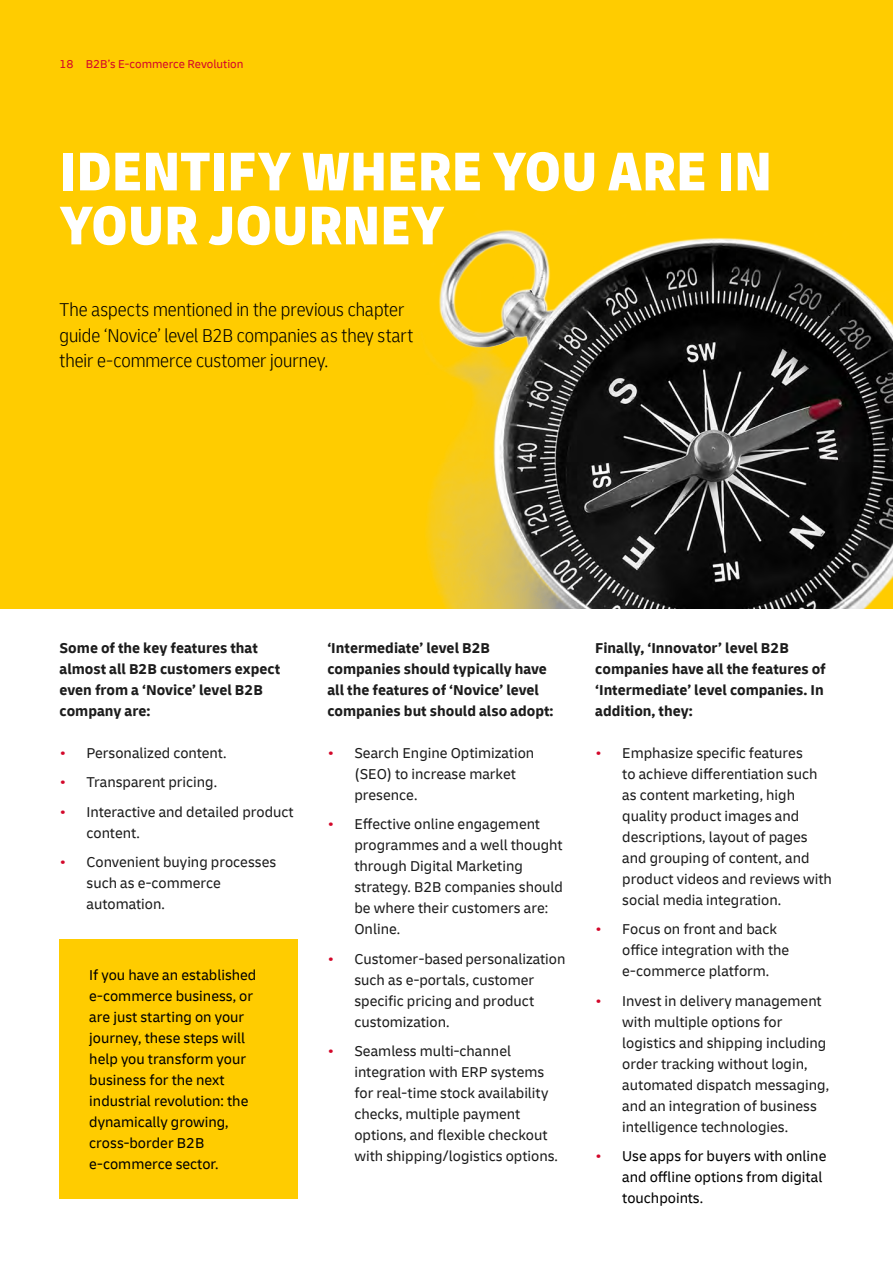
<style>
.page{position:relative;width:893px;height:1263px;background:#fff}
.page>*{position:absolute;margin:0;border:0;box-sizing:border-box;transform-origin:0 0}
.t1{font:900 condensed 57px/54px "Delivery";color:#fff}
.t2{font:300 condensed 19.5px/25.5px "Delivery";color:#000}
.t3{font:15px/21px "Delivery";color:#1c1c1c}
.t4{font:700 15px/21px "Delivery";color:#1c1c1c}
.t5{font:15px/21px "Delivery";color:#000}
.t6{font:12px "Delivery";color:#d3072a}
.s1{color:#d3072a}
</style>
<div class="page">
<div style="left:0;top:0;width:893px;height:608px;background:#fc0"></div>
<img style="left:427px;top:229px;width:466px;height:379px">
<div style="left:60px;top:940px;width:238px;height:259px;background:#fc0"></div>
<p class="t6" style="left:60px;top:57px;width:186px">18 B2B’s E-commerce Revolution</p>
<h1 class="t1" style="left:60px;top:145px;width:714px">IDENTIFY WHERE YOU ARE IN<br>YOUR JOURNEY</h1>
<h2 class="t2" style="left:60px;top:297px;width:355px">The aspects mentioned in the previous chapter guide ‘Novice’ level B2B companies as they start their e-commerce customer journey.</h2>
<p class="t4" style="left:60px;top:637px;width:222px">Some of the key features that almost all B2B customers expect even from a ‘Novice’ level B2B company are:</p>
<p class="t3" style="left:60px;top:742px;width:169px"><span class="s1">•</span> Personalized content.</p>
<p class="t3" style="left:60px;top:772px;width:159px"><span class="s1">•</span> Transparent pricing.</p>
<p class="t3" style="left:87px;top:801px;width:209px;text-indent:-27px"><span class="s1">•</span> Interactive and detailed product content.</p>
<p class="t3" style="left:87px;top:852px;width:191px;text-indent:-27px"><span class="s1">•</span> Convenient buying processes such as e-commerce automation.</p>
<p class="t5" style="left:89px;top:964px;width:169px">If you have an established e-commerce business, or are just starting on your journey, these steps will help you transform your business for the next industrial revolution: the dynamically growing, cross-border B2B e-commerce sector.</p>
<p class="t4" style="left:327px;top:637px;width:228px">‘Intermediate’ level B2B companies should typically have all the features of ‘Novice’ level companies but should also adopt:</p>
<p class="t3" style="left:354px;top:742px;width:181px;text-indent:-27px"><span class="s1">•</span> Search Engine Optimization (SEO) to increase market presence.</p>
<p class="t3" style="left:354px;top:814px;width:210px;text-indent:-27px"><span class="s1">•</span> Effective online engagement programmes and a well thought through Digital Marketing strategy. B2B companies should be where their customers are:<br>Online.</p>
<p class="t3" style="left:354px;top:948px;width:213px;text-indent:-27px"><span class="s1">•</span> Customer-based personalization such as e-portals, customer specific pricing and product customization.</p>
<p class="t3" style="left:354px;top:1041px;width:205px;text-indent:-27px"><span class="s1">•</span> Seamless multi-channel integration with ERP systems for real-time stock availability checks, multiple payment options, and flexible checkout with shipping/logistics options.</p>
<p class="t4" style="left:595px;top:637px;width:232px">Finally, ‘Innovator’ level B2B companies have all the features of ‘Intermediate’ level companies. In addition, they:</p>
<p class="t3" style="left:622px;top:742px;width:211px;text-indent:-27px"><span class="s1">•</span> Emphasize specific features<br>to achieve differentiation such as content marketing, high quality product images and descriptions, layout of pages and grouping of content, and product videos and reviews with social media integration.</p>
<p class="t3" style="left:622px;top:919px;width:168px;text-indent:-27px"><span class="s1">•</span> Focus on front and back office integration with the e-commerce platform.</p>
<p class="t3" style="left:622px;top:990px;width:208px;text-indent:-27px"><span class="s1">•</span> Invest in delivery management with multiple options for logistics and shipping including order tracking without login, automated dispatch messaging, and an integration of business intelligence technologies.</p>
<p class="t5" style="left:622px;top:1146px;width:206px;text-indent:-27px"><span class="s1">•</span> Use apps for buyers with online and offline options from digital touchpoints.</p>
</div>
